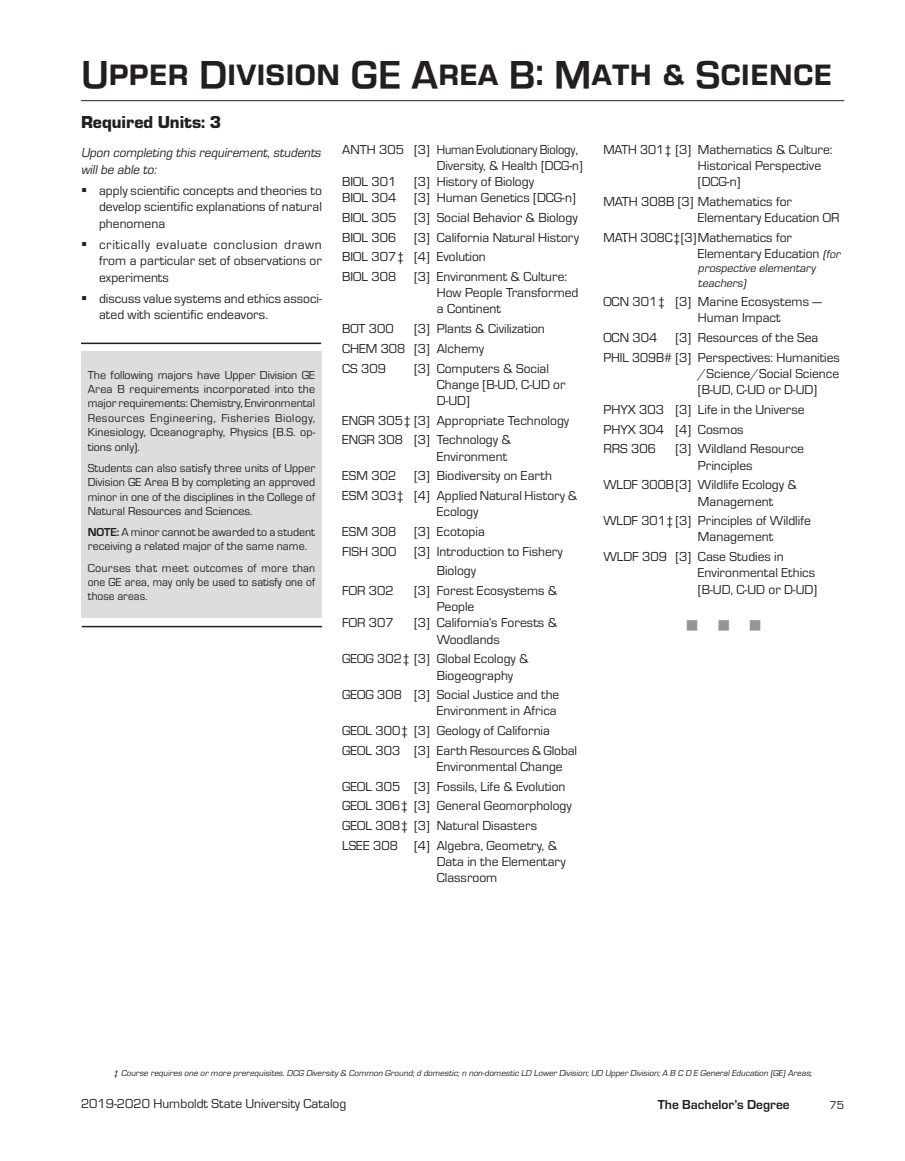
<style>
.page{position:relative;width:905px;height:1161px;background:#fff}
.page>*{position:absolute;margin:0;border:0;box-sizing:border-box;transform-origin:0 0}
.title_3__24ptBoL{font:700 36px "Eurostile DCD";color:#231f20}
.head_4__9ptBL{font:900 18px "Eurostile T";color:#231f20}
.Wingdings{font:18px "Wingdings";color:#939598}
.ge_stack{font:13.5px/16.2px "Eurostile T";color:#231f20}
.head_4__9ptBL-2{font:italic 13.5px/16.2px "Eurostile T";color:#231f20}
.t1{font:700 13.5px "Eurostile T";color:#231f20}
.callout{font:12px/14.4px "Eurostile T";color:#231f20;text-align:justify}
.ge_stack-2{font:italic 12px/14.4px "Eurostile T";color:#231f20}
.t2{font:italic 9px "Eurostile T";color:#231f20}
.s1{font-weight:700}
.s2{font-style:italic;font-size:12px}
</style>
<div class="page">
<hr style="left:81px;top:100px;width:763px;height:1px;background:#231f20">
<hr style="left:81px;top:343px;width:240px;height:1px;background:#231f20">
<div style="left:81px;top:352px;width:241px;height:266px;background:#dcdddf"></div>
<hr style="left:82px;top:626px;width:240px;height:1px;background:#231f20">
<p class="title_3__24ptBoL" style="left:81px;top:53px;width:752px">Upper Division GE Area B: Math &amp; Science</p>
<p class="head_4__9ptBL" style="left:81px;top:112px;width:142px">Required Units: 3</p>
<p class="head_4__9ptBL-2" style="left:81px;top:145px;width:244px">Upon completing this requirement, students will be able to:</p>
<p class="ge_stack" style="left:99px;top:183px;width:224px;text-align:justify">apply scientific concepts and theories to develop scientific explanations of natural phenomena</p>
<p class="ge_stack" style="left:99px;top:237px;width:224px;text-align:justify">critically evaluate conclusion drawn from a particular set of observations or experiments</p>
<p class="ge_stack" style="left:99px;top:291px;width:224px">discuss value systems and ethics associ&shy;ated with scientific endeavors.</p>
<p class="callout" style="left:88px;top:368px;width:229px">The following majors have Upper Division GE Area B requirements incorporated into the major requirements: Chemistry, Environmental Resources Engineering, Fisheries Biology, Kinesiology, Oceanography, Physics (B.S. op&shy;tions only).</p>
<p class="callout" style="left:88px;top:461px;width:229px">Students can also satisfy three units of Upper Division GE Area B by completing an approved minor in one of the disciplines in the College of Natural Resources and Sciences.</p>
<p class="callout" style="left:88px;top:525px;width:229px"><span class="s1">NOTE:</span> A minor cannot be awarded to a student receiving a related major of the same name.</p>
<p class="callout" style="left:88px;top:561px;width:229px">Courses that meet outcomes of more than one GE area, may only be used to satisfy one of those areas.</p>
<p class="ge_stack" style="left:437px;top:141px;width:147px;text-indent:-94px">ANTH 305 [3] Human Evolutionary Biology,<br>Diversity, &amp; Health [DCG-n]</p>
<p class="ge_stack" style="left:342px;top:174px;width:56px">BIOL 301</p>
<p class="ge_stack" style="left:414px;top:174px;width:121px">[3] History of Biology</p>
<p class="ge_stack" style="left:342px;top:190px;width:56px">BIOL 304</p>
<p class="ge_stack" style="left:414px;top:190px;width:163px">[3] Human Genetics [DCG-n]</p>
<p class="ge_stack" style="left:342px;top:210px;width:56px">BIOL 305</p>
<p class="ge_stack" style="left:414px;top:210px;width:165px">[3] Social Behavior &amp; Biology</p>
<p class="ge_stack" style="left:342px;top:229px;width:56px">BIOL 306</p>
<p class="ge_stack" style="left:414px;top:229px;width:166px">[3] California Natural -History</p>
<p class="ge_stack" style="left:342px;top:249px;width:145px">BIOL 307‡ [4] Evolution</p>
<p class="ge_stack" style="left:342px;top:269px;width:56px">BIOL 308</p>
<p class="ge_stack" style="left:437px;top:269px;width:143px;text-indent:-23px">[3] Environment &amp; Culture:<br>How People Transformed a Continent</p>
<p class="ge_stack" style="left:342px;top:321px;width:53px">BOT 300</p>
<p class="ge_stack" style="left:414px;top:321px;width:132px">[3] Plants &amp; Civilization</p>
<p class="ge_stack" style="left:342px;top:341px;width:143px">CHEM 308 [3] Alchemy</p>
<p class="ge_stack" style="left:342px;top:360px;width:45px">CS 309</p>
<p class="ge_stack" style="left:437px;top:360px;width:130px;text-indent:-23px">[3] Computers &amp; Social<br>Change [B-UD, C-UD or<br>D-UD]</p>
<p class="ge_stack" style="left:342px;top:412px;width:228px">ENGR 305‡ [3] Appropriate Technology</p>
<p class="ge_stack" style="left:342px;top:432px;width:170px;text-align:right">ENGR 308 [3] Technology &amp;<br>Environment</p>
<p class="ge_stack" style="left:342px;top:468px;width:56px">ESM 302</p>
<p class="ge_stack" style="left:414px;top:468px;width:139px">[3] Biodiversity on Earth</p>
<p class="ge_stack" style="left:342px;top:488px;width:236px;text-align:center">ESM 303‡ [4] Applied Natural History &amp;<br>Ecology</p>
<p class="ge_stack" style="left:342px;top:524px;width:56px">ESM 308</p>
<p class="ge_stack" style="left:414px;top:524px;width:72px">[3] Ecotopia</p>
<p class="ge_stack" style="left:342px;top:543px;width:56px">FISH 300</p>
<p class="ge_stack" style="left:414px;top:543px;width:150px">[3] Introduction to Fishery</p>
<p class="ge_stack" style="left:437px;top:563px;width:41px">Biology</p>
<p class="ge_stack" style="left:342px;top:583px;width:53px">FOR 302</p>
<p class="ge_stack" style="left:437px;top:583px;width:122px;text-indent:-23px">[3] Forest Ecosystems &amp;<br>People</p>
<p class="ge_stack" style="left:342px;top:615px;width:53px">FOR 307</p>
<p class="ge_stack" style="left:437px;top:615px;width:122px;text-indent:-23px">[3] California’s Forests &amp;<br>Woodlands</p>
<p class="ge_stack" style="left:437px;top:651px;width:93px;text-indent:-94px">GEOG 302‡ [3] Global Ecology &amp;<br>Biogeography</p>
<p class="ge_stack" style="left:342px;top:687px;width:219px;text-align:right">GEOG 308 [3] Social Justice and the<br>Environment in Africa</p>
<p class="ge_stack" style="left:342px;top:723px;width:209px">GEOL 300‡ [3] Geology of California</p>
<p class="ge_stack" style="left:437px;top:743px;width:142px;text-indent:-94px">GEOL 303 [3] Earth Resources &amp; Global<br>Environmental Change</p>
<p class="ge_stack" style="left:342px;top:779px;width:225px">GEOL 305 [3] Fossils, Life &amp; Evolution</p>
<p class="ge_stack" style="left:342px;top:798px;width:231px">GEOL 306‡ [3] General Geomorphology</p>
<p class="ge_stack" style="left:342px;top:818px;width:196px">GEOL 308‡ [3] Natural Disasters</p>
<p class="ge_stack" style="left:437px;top:838px;width:130px;text-indent:-94px">LSEE 308 [4] Algebra, Geometry, &amp;<br>Data in the Elementary<br>Classroom</p>
<p class="ge_stack" style="left:698px;top:141px;width:136px;text-indent:-94px">MATH 301‡ [3] Mathematics &amp; Culture:<br>Historical Perspective [DCG-n]</p>
<p class="ge_stack" style="left:698px;top:193px;width:143px;text-indent:-94px">MATH 308B [3] Mathematics for<br>Elementary Education OR</p>
<p class="ge_stack" style="left:698px;top:229px;width:146px;text-indent:-94px">MATH 308C‡[3]Mathematics for<br>Elementary Education <span class="s2">(for</span></p>
<p class="ge_stack-2" style="left:698px;top:261px;width:119px">prospective elementary teachers)</p>
<p class="ge_stack" style="left:698px;top:294px;width:125px;text-indent:-94px">OCN 301‡ [3] Marine Ecosystems —<br>Human Impact</p>
<p class="ge_stack" style="left:603px;top:330px;width:55px">OCN 304</p>
<p class="ge_stack" style="left:675px;top:330px;width:145px">[3] Resources of the Sea</p>
<p class="ge_stack" style="left:698px;top:350px;width:143px;text-align:justify;text-indent:-94px">PHIL 309B# [3] Perspectives: Humanities /Science/Social Science [B-UD, C-UD or D-UD]</p>
<p class="ge_stack" style="left:603px;top:402px;width:203px">PHYX 303 [3] Life in the Universe</p>
<p class="ge_stack" style="left:603px;top:421px;width:142px">PHYX 304 [4] Cosmos</p>
<p class="ge_stack" style="left:603px;top:441px;width:54px">RRS 306</p>
<p class="ge_stack" style="left:698px;top:441px;width:108px;text-indent:-23px">[3] Wildland Resource<br>Principles</p>
<p class="ge_stack" style="left:698px;top:477px;width:100px;text-indent:-94px">WLDF 300B[3] Wildlife Ecology &amp;<br>Management</p>
<p class="ge_stack" style="left:698px;top:513px;width:114px;text-indent:-94px">WLDF 301‡[3] Principles of Wildlife<br>Management</p>
<p class="ge_stack" style="left:698px;top:549px;width:121px;text-indent:-94px">WLDF 309 [3] Case Studies in<br>Environmental Ethics [B-UD, C-UD or D-UD]</p>
<p class="Wingdings" style="left:685px;top:616px;width:14px">■■■</p>
<p class="t2" style="left:113px;top:1068px;width:702px">‡ Course requires one or more prerequisites.DCG Diversity &amp; Common Ground;d domestic;n non-domestic LD Lower Division;UD Upper Division;A B C D E GeneralEducation (GE)Areas;</p>
<p class="ge_stack" style="left:81px;top:1096px;width:267px">2019-2020 Humboldt State University Catalog</p>
<p class="t1" style="left:657px;top:1098px;width:133px">The Bachelor’s Degree</p>
<p class="callout" style="left:829px;top:1098px;width:16px">75</p>
</div>
